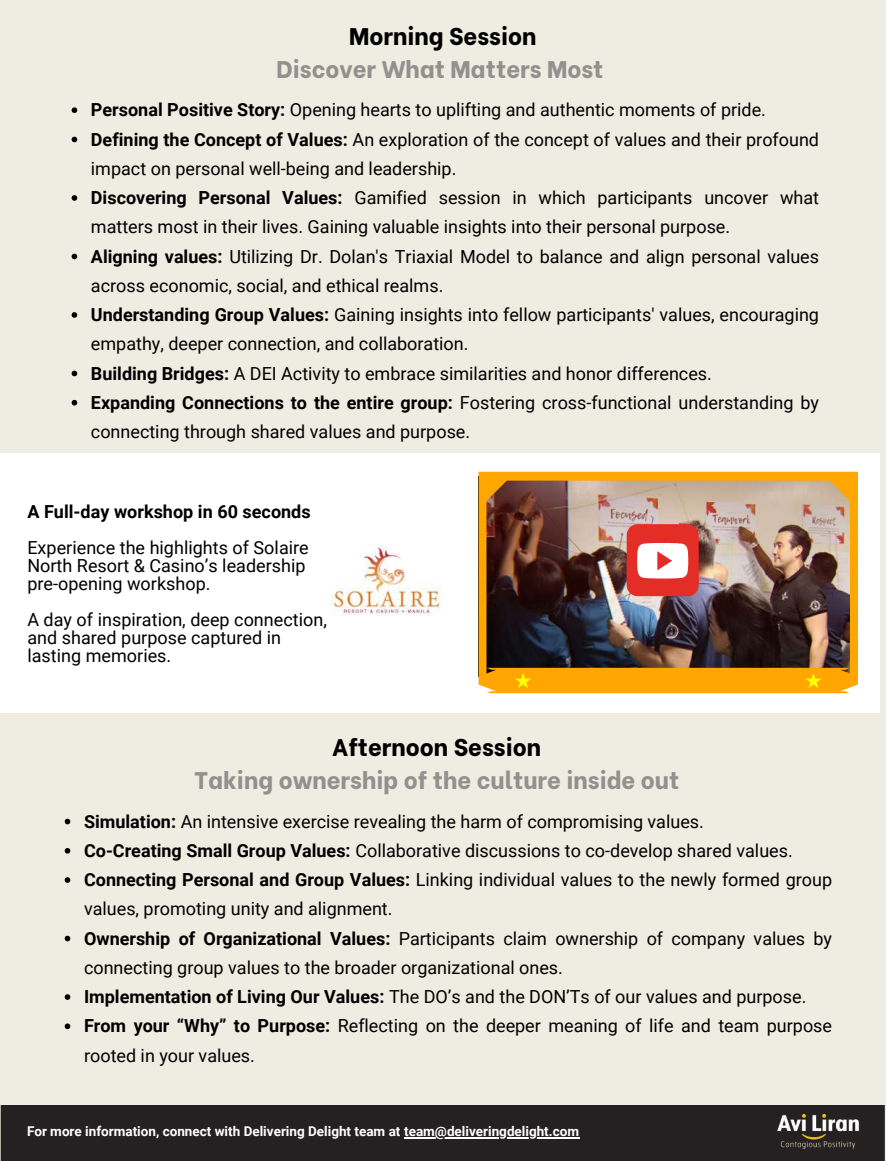
<style>
.page{position:relative;width:886px;height:1161px;background:#fff}
.page>*{position:absolute;margin:0;border:0;box-sizing:border-box;transform-origin:0 0}
.t1{font:800 24px "Be Vietnam";color:#94908e}
.t2{font:800 24px "Be Vietnam";color:#000}
.t3{font:18px/29.2px "Roboto";color:#000}
.t4{font:700 18px "Roboto";color:#000}
.t5{font:700 13.5px "Roboto";color:#fff}
.s1{font-weight:700}
</style>
<div class="page">
<div style="left:0;top:0;width:885px;height:1161px;background:#efede1"></div>
<div style="left:0;top:454px;width:879px;height:259px;background:#fff"></div>
<img style="left:478px;top:472px;width:379px;height:221px">
<div style="left:515px;top:673px;width:306px;height:15px;background:#ffa600"></div>
<svg style="left:72px;top:107px;width:5px;height:6px"></svg>
<svg style="left:72px;top:137px;width:5px;height:5px"></svg>
<svg style="left:72px;top:195px;width:5px;height:6px"></svg>
<svg style="left:72px;top:254px;width:5px;height:5px"></svg>
<svg style="left:72px;top:312px;width:5px;height:6px"></svg>
<svg style="left:72px;top:371px;width:5px;height:5px"></svg>
<svg style="left:72px;top:400px;width:5px;height:6px"></svg>
<svg style="left:65px;top:819px;width:5px;height:5px"></svg>
<svg style="left:65px;top:848px;width:5px;height:6px"></svg>
<svg style="left:65px;top:877px;width:5px;height:6px"></svg>
<svg style="left:65px;top:936px;width:5px;height:5px"></svg>
<svg style="left:65px;top:994px;width:5px;height:6px"></svg>
<svg style="left:65px;top:1023px;width:5px;height:6px"></svg>
<img style="left:330px;top:546px;width:113px;height:69px">
<div style="left:1px;top:1106px;width:883px;height:55px;background:#252122"></div>
<img style="left:775px;top:1112px;width:85px;height:39px">
<hr style="left:404px;top:1137px;width:175px;height:2px;background:#fff">
<h1 class="t2" style="left:349px;top:16px;width:189px">Morning Session</h1>
<h1 class="t1" style="left:276px;top:49px;width:328px">Discover What Matters Most</h1>
<p class="t3" style="left:91px;top:96px;width:729px"><span class="s1">Personal Positive Story:</span> Opening hearts to uplifting and authentic moments of pride.<br><span class="s1">Defining the Concept of Values:</span> An exploration of the concept of values and their profound impact on personal well-being and leadership.<br><span class="s1">Discovering Personal Values:</span> Gamified session in which participants uncover what matters most in their lives. Gaining valuable insights into their personal purpose.<br><span class="s1">Aligning values:</span> Utilizing Dr. Dolan's Triaxial Model to balance and align personal values across economic, social, and ethical realms.<br><span class="s1">Understanding Group Values:</span> Gaining insights into fellow participants' values, encouraging empathy, deeper connection, and collaboration.<br><span class="s1">Building Bridges:</span> A DEI Activity to embrace similarities and honor differences.<br><span class="s1">Expanding Connections to the entire group:</span> Fostering cross-functional understanding by connecting through shared values and purpose.</p>
<p class="t4" style="left:27px;top:501px;width:285px">A Full-day workshop in 60 seconds</p>
<p class="t3" style="left:27px;top:538px;width:283px;line-height:18px">Experience the highlights of Solaire<br>North Resort &amp; Casino’s leadership pre-opening workshop.</p>
<p class="t3" style="left:27px;top:610px;width:301px;line-height:18px">A day of inspiration, deep connection, and shared purpose captured in lasting memories.</p>
<h1 class="t2" style="left:332px;top:728px;width:210px">Afternoon Session</h1>
<h1 class="t1" style="left:194px;top:760px;width:486px">Taking ownership of the culture inside out</h1>
<p class="t3" style="left:84px;top:807px;width:749px"><span class="s1">Simulation:</span> An intensive exercise revealing the harm of compromising values.<br><span class="s1">Co-Creating Small Group Values:</span> Collaborative discussions to co-develop shared values.<br><span class="s1">Connecting Personal and Group Values:</span> Linking individual values to the newly formed group values, promoting unity and alignment.<br><span class="s1">Ownership of Organizational Values:</span> Participants claim ownership of company values by connecting group values to the broader organizational ones.<br><span class="s1">Implementation of Living Our Values:</span> The DO’s and the DON’Ts of our values and purpose.<br><span class="s1">From your “Why” to Purpose:</span> Reflecting on the deeper meaning of life and team purpose rooted in your values.</p>
<p class="t5" style="left:27px;top:1124px;width:553px">For more information, connect with Delivering Delight team at team@deliveringdelight.com</p>
</div>
